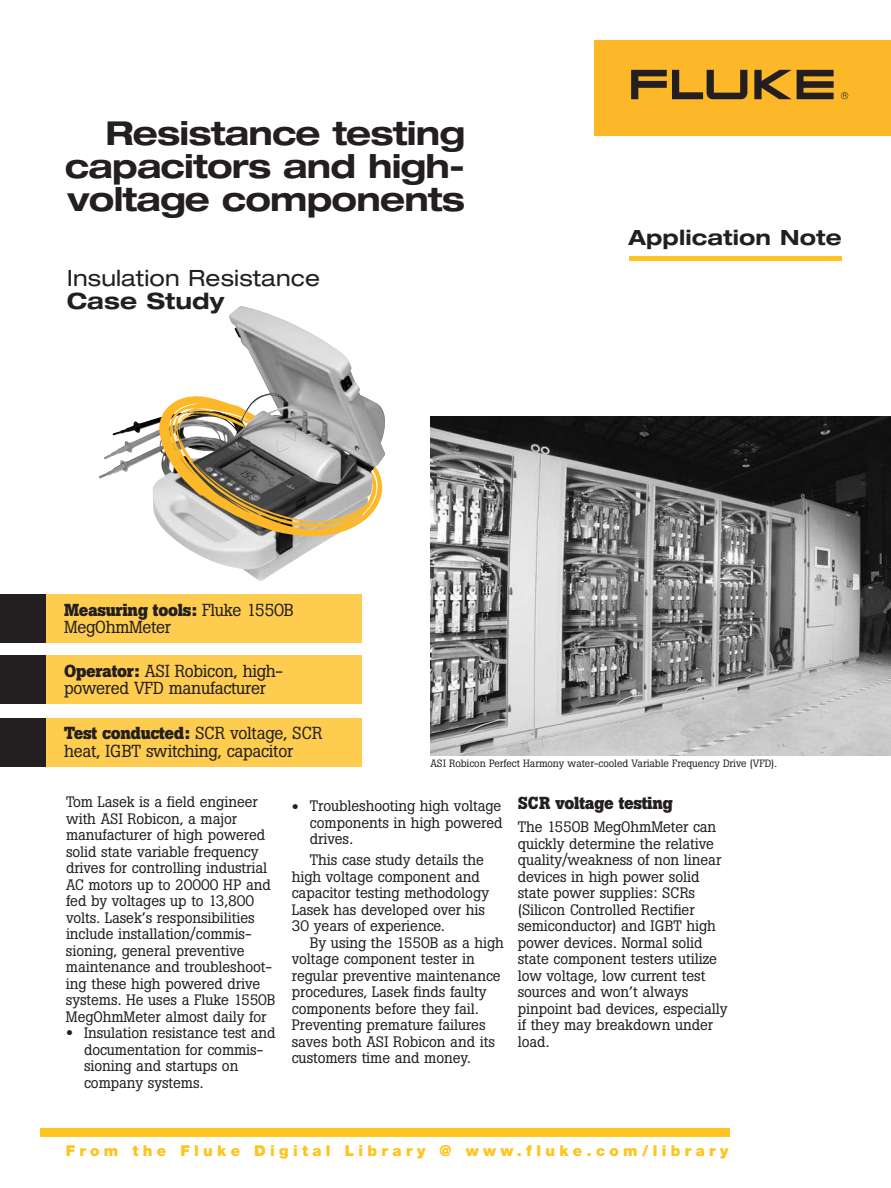
<style>
.page{position:relative;width:891px;height:1188px;background:#fff}
.page>*{position:absolute;margin:0;border:0;box-sizing:border-box;transform-origin:0 0}
.t1{font:700 expanded 33px/33px "Helvetica Neue";letter-spacing:-.025em;color:#231f20;text-align:justify}
.t2{font:expanded 22.5px "Helvetica Neue";letter-spacing:.005em;color:#231f20}
.t3{font:700 expanded 22.5px "Helvetica Neue";letter-spacing:.01em;color:#231f20}
.t4{font:700 expanded 21px "Helvetica Neue";letter-spacing:.01em;color:#231f20}
.t5{font:17.25px/17.2px "Boton";letter-spacing:-.02em;color:#231f20}
.t6{font:700 17.25px "Boton";letter-spacing:-.02em;color:#231f20}
.t7{font:15px/16.5px "Boton";letter-spacing:-.005em;color:#231f20}
.t8{font:900 15px "Helvetica Neue";letter-spacing:.285em;color:#fec422}
.t9{font:10.5px "Boton";letter-spacing:-.005em;color:#231f20}
.s1{font-weight:700}
.s2{font-size:21px}
</style>
<div class="page">
<div style="left:0;top:656px;width:361px;height:48px;background:#fecc4e"></div>
<div style="left:0;top:656px;width:46px;height:48px;background:#231f20"></div>
<img style="left:99px;top:417px;width:235px;height:164px">
<svg style="left:159px;top:396px;width:214px;height:140px;background:#c5b082"></svg>
<img style="left:229px;top:306px;width:156px;height:206px">
<div style="left:594px;top:41px;width:297px;height:95px;background:#fcb828"></div>
<svg style="left:754px;top:70px;width:80px;height:29px"></svg>
<svg style="left:631px;top:70px;width:117px;height:29px"></svg>
<svg style="left:841px;top:92px;width:7px;height:7px"></svg>
<div style="left:40px;top:1128px;width:690px;height:8px;background:#fec422"></div>
<div style="left:629px;top:256px;width:213px;height:5px;background:#fec422"></div>
<div style="left:0;top:594px;width:361px;height:49px;background:#fecc4e"></div>
<div style="left:0;top:594px;width:46px;height:49px;background:#231f20"></div>
<img style="left:430px;top:416px;width:461px;height:340px">
<div style="left:0;top:718px;width:361px;height:49px;background:#fecc4e"></div>
<div style="left:0;top:718px;width:46px;height:49px;background:#231f20"></div>
<h1 class="t1" style="left:65px;top:120px;width:402px;text-indent:41px">Resistance testing capacitors and high&shy;voltage components</h1>
<h2 class="t2" style="left:67px;top:270px;width:255px">Insulation Resistance</h2>
<h2 class="t3" style="left:67px;top:293px;width:159px">Case Study</h2>
<p class="t5" style="left:64px;top:603px;width:231px"><span class="s1">Measuring tools:</span> Fluke 1550B<br>MegOhmMeter</p>
<p class="t5" style="left:64px;top:664px;width:220px"><span class="s1">Operator:</span> ASI Robicon, high&shy;powered VFD manufacturer</p>
<h3 class="t4" style="left:628px;top:230px;width:215px">Application Note</h3>
<p class="t5" style="left:64px;top:726px;width:260px"><span class="s1">Test conducted:</span> SCR voltage, SCR heat, IGBT switching, capacitor</p>
<p class="t9" style="left:430px;top:760px;width:348px">ASI Robicon Perfect Harmony water-cooled Variable Frequency Drive (VFD).</p>
<p class="t7" style="left:66px;top:795px;width:211px">Tom Lasek is a field engineer with ASI Robicon, a major manufacturer of high powered solid state variable frequency drives for controlling industrial<br>AC motors up to 20000 HP and fed by voltages up to 13,800 volts. Lasek’s responsibilities include installation/commis&shy;sioning, general preventive maintenance and troubleshoot&shy;ing these high powered drive systems. He uses a Fluke 1550B<br>MegOhmMeter almost daily for</p>
<p class="t7" style="left:84px;top:1026px;width:193px;text-indent:-18px"><span class="s2">•</span> Insulation resistance test and documentation for commis&shy;sioning and startups on company systems.</p>
<p class="t7" style="left:310px;top:799px;width:194px;text-align:justify;text-indent:-18px"><span class="s2">•</span> Troubleshooting high voltage components in high powered drives.</p>
<p class="t7" style="left:292px;top:853px;width:199px;text-indent:18px">This case study details the high voltage component and capacitor testing methodology<br>Lasek has developed over his<br>30 years of experience.</p>
<p class="t7" style="left:292px;top:936px;width:214px;text-indent:18px">By using the 1550B as a high voltage component tester in regular preventive maintenance procedures, Lasek finds faulty components before they fail.<br>Preventing premature failures saves both ASI Robicon and its customers time and money.</p>
<p class="t6" style="left:518px;top:796px;width:157px">SCR voltage testing</p>
<p class="t7" style="left:518px;top:820px;width:212px">The 1550B MegOhmMeter can quickly determine the relative quality/weakness of non linear devices in high power solid state power supplies: SCRs (Silicon Controlled Rectifier semiconductor) and IGBT high power devices. Normal solid state component testers utilize low voltage, low current test sources and won’t always pinpoint bad devices, especially if they may breakdown under load.</p>
<p class="t8" style="left:66px;top:1145px;width:664px">From the Fluke Digital Library @ www.fluke.com/library</p>
</div>
